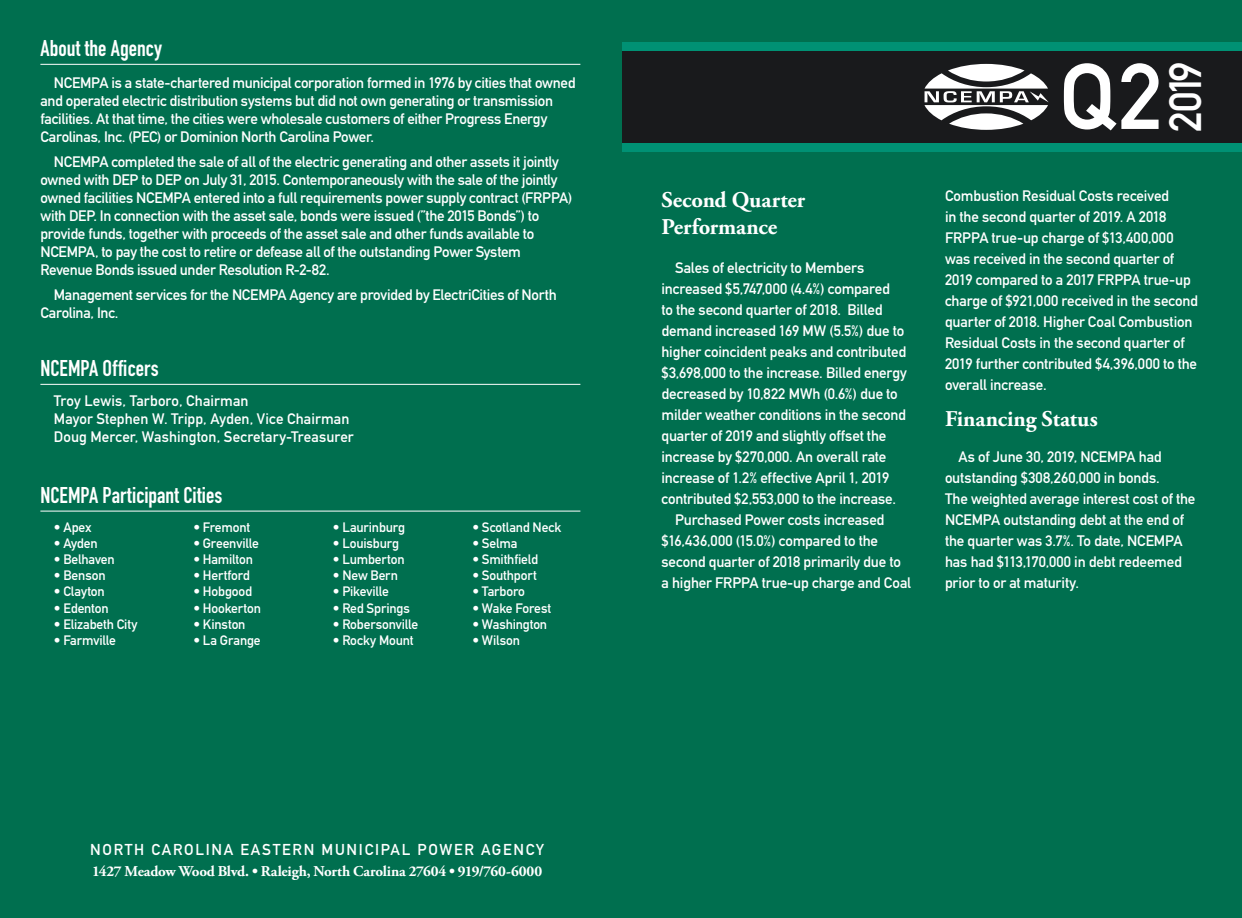
<style>
.page{position:relative;width:1242px;height:918px;background:#fff}
.page>*{position:absolute;margin:0;border:0;box-sizing:border-box;transform-origin:0 0}
.t1{font:91.5px "DIN Mittelschrift Std";color:#fff}
.t2{font:44.7px "DIN Mittelschrift Std";color:#fff;scale:.95 1}
.t3{font:22.5px "DIN Engschrift Std";color:#fff}
.t4{font:700 22.5px/27px "Adobe Garamond Pro";letter-spacing:-.005em;color:#fff}
.t5{font:15.6px "DIN Mittelschrift Std";letter-spacing:.11em;color:#fff}
.t6{font:15px/21px "DIN Mittelschrift Std";letter-spacing:-.015em;color:#fff}
.t7{font:15px/18px "DIN Mittelschrift Std";letter-spacing:.005em;color:#fff}
.t8{font:700 15px "Adobe Garamond Pro";letter-spacing:-.015em;color:#fff}
.t9{font:13.5px "DIN Mittelschrift Std";letter-spacing:-.01em;color:#fff}
</style>
<div class="page">
<div style="left:0;top:0;width:623px;height:918px;background:#006f4f"></div>
<hr style="left:40px;top:384px;width:540px;height:1px;background:#fff">
<hr style="left:40px;top:511px;width:540px;height:1px;background:#fff">
<div style="left:619px;top:0;width:623px;height:918px;background:#006f4f"></div>
<hr style="left:40px;top:64px;width:540px;height:1px;background:#fff">
<div style="left:622px;top:45px;width:620px;height:105px;background:#191a1c"></div>
<div style="left:622px;top:42px;width:620px;height:8px;background:#009174"></div>
<div style="left:622px;top:143px;width:620px;height:8px;background:#009174"></div>
<svg style="left:924px;top:64px;width:125px;height:66px"></svg>
<h3 class="t3" style="left:40px;top:35px;width:123px">About the Agency</h3>
<p class="t6" style="left:40px;top:74px;width:537px;line-height:18px;text-indent:14px">NCEMPA is a state-chartered municipal corporation formed in 1976 by cities that owned and operated electric distribution systems but did not own generating or transmission facilities. At that time, the cities were wholesale customers of either Progress Energy Carolinas, Inc. (PEC) or Dominion North Carolina Power.</p>
<p class="t6" style="left:40px;top:153px;width:534px;line-height:18px;text-indent:14px">NCEMPA completed the sale of all of the electric generating and other assets it jointly owned with DEP to DEP on July 31, 2015. Contemporaneously with the sale of the jointly owned facilities NCEMPA entered into a full requirements power supply contract (FRPPA) with DEP. In connection with the asset sale, bonds were issued (”the 2015 Bonds”) to provide funds, together with proceeds of the asset sale and other funds available to NCEMPA, to pay the cost to retire or defease all of the outstanding Power System Revenue Bonds issued under Resolution R-2-82.</p>
<p class="t6" style="left:40px;top:285px;width:518px;line-height:18px;text-indent:14px">Management services for the NCEMPA Agency are provided by ElectriCities of North<br>Carolina, Inc.</p>
<h3 class="t3" style="left:40px;top:355px;width:120px">NCEMPA Officers</h3>
<p class="t7" style="left:54px;top:392px;width:301px">Troy Lewis, Tarboro, Chairman<br>Mayor Stephen W. Tripp, Ayden, Vice Chairman<br>Doug Mercer, Washington, Secretary-Treasurer</p>
<h3 class="t3" style="left:40px;top:482px;width:184px">NCEMPA Participant Cities</h3>
<p class="t9" style="left:54px;top:519px;width:39px">• Apex</p>
<p class="t9" style="left:54px;top:535px;width:45px">• Ayden</p>
<p class="t9" style="left:54px;top:551px;width:62px">• Belhaven</p>
<p class="t9" style="left:54px;top:568px;width:53px">• Benson</p>
<p class="t9" style="left:54px;top:584px;width:52px">• Clayton</p>
<p class="t9" style="left:54px;top:600px;width:56px">• Edenton</p>
<p class="t9" style="left:54px;top:616px;width:85px">• Elizabeth City</p>
<p class="t9" style="left:54px;top:632px;width:64px">• Farmville</p>
<p class="t9" style="left:193px;top:519px;width:58px">• Fremont</p>
<p class="t9" style="left:193px;top:535px;width:67px">• Greenville</p>
<p class="t9" style="left:193px;top:551px;width:61px">• Hamilton</p>
<p class="t9" style="left:193px;top:568px;width:58px">• Hertford</p>
<p class="t9" style="left:193px;top:584px;width:60px">• Hobgood</p>
<p class="t9" style="left:193px;top:600px;width:69px">• Hookerton</p>
<p class="t9" style="left:193px;top:616px;width:54px">• Kinston</p>
<p class="t9" style="left:193px;top:632px;width:69px">• La Grange</p>
<p class="t9" style="left:333px;top:519px;width:74px">• Laurinburg</p>
<p class="t9" style="left:333px;top:535px;width:68px">• Louisburg</p>
<p class="t9" style="left:333px;top:551px;width:73px">• Lumberton</p>
<p class="t9" style="left:333px;top:568px;width:67px">• New Bern</p>
<p class="t9" style="left:333px;top:584px;width:58px">• Pikeville</p>
<p class="t9" style="left:333px;top:600px;width:78px">• Red Springs</p>
<p class="t9" style="left:333px;top:616px;width:87px">• Robersonville</p>
<p class="t9" style="left:333px;top:632px;width:82px">• Rocky Mount</p>
<p class="t9" style="left:472px;top:519px;width:90px">• Scotland Neck</p>
<p class="t9" style="left:472px;top:535px;width:47px">• Selma</p>
<p class="t9" style="left:472px;top:551px;width:67px">• Smithfield</p>
<p class="t9" style="left:472px;top:568px;width:66px">• Southport</p>
<p class="t9" style="left:472px;top:584px;width:54px">• Tarboro</p>
<p class="t9" style="left:472px;top:600px;width:80px">• Wake Forest</p>
<p class="t9" style="left:472px;top:616px;width:76px">• Washington</p>
<p class="t9" style="left:472px;top:632px;width:49px">• Wilson</p>
<p class="t5" style="left:90px;top:841px;width:455px">NORTH CAROLINA EASTERN MUNICIPAL POWER AGENCY</p>
<p class="t8" style="left:92px;top:863px;width:452px">1427 Meadow Wood Blvd. • Raleigh, North Carolina 27604 • 919/760-6000</p>
<h3 class="t4" style="left:662px;top:187px;width:145px">Second Quarter<br>Performance</h3>
<p class="t6" style="left:675px;top:257px;width:191px">Sales of electricity to Members</p>
<p class="t6" style="left:662px;top:278px;width:230px">increased $5,747,000 (4.4%) compared</p>
<p class="t6" style="left:662px;top:299px;width:222px">to the second quarter of 2018. Billed</p>
<p class="t6" style="left:662px;top:320px;width:244px">demand increased 169 MW (5.5%) due to</p>
<p class="t6" style="left:662px;top:341px;width:246px">higher coincident peaks and contributed</p>
<p class="t6" style="left:662px;top:362px;width:247px">$3,698,000 to the increase. Billed energy</p>
<p class="t6" style="left:662px;top:383px;width:238px">decreased by 10,822 MWh (0.6%) due to</p>
<p class="t6" style="left:662px;top:404px;width:246px">milder weather conditions in the second</p>
<p class="t6" style="left:662px;top:425px;width:226px">quarter of 2019 and slightly offset the</p>
<p class="t6" style="left:662px;top:446px;width:226px">increase by $270,000. An overall rate</p>
<p class="t6" style="left:662px;top:467px;width:229px">increase of 1.2% effective April 1, 2019</p>
<p class="t6" style="left:662px;top:488px;width:236px">contributed $2,553,000 to the increase.</p>
<p class="t6" style="left:675px;top:509px;width:211px">Purchased Power costs increased</p>
<p class="t6" style="left:662px;top:530px;width:218px">$16,436,000 (15.0%) compared to the</p>
<p class="t6" style="left:662px;top:551px;width:241px">second quarter of 2018 primarily due to</p>
<p class="t6" style="left:662px;top:572px;width:251px">a higher FRPPA true-up charge and Coal</p>
<h1 class="t1" style="left:1059px;top:43px;width:105px">Q2</h1>
<h2 class="t2" style="left:1159px;top:132px;width:75px;rotate:-90deg">2019</h2>
<p class="t6" style="left:945px;top:185px;width:255px">Combustion Residual Costs received<br>in the second quarter of 2019. A 2018<br>FRPPA true-up charge of $13,400,000 was received in the second quarter of 2019 compared to a 2017 FRPPA true-up charge of $921,000 received in the second quarter of 2018. Higher Coal Combustion Residual Costs in the second quarter of 2019 further contributed $4,396,000 to the overall increase.</p>
<h3 class="t4" style="left:945px;top:406px;width:154px">Financing Status</h3>
<p class="t6" style="left:945px;top:446px;width:252px;text-indent:14px">As of June 30, 2019, NCEMPA had outstanding $308,260,000 in bonds.<br>The weighted average interest cost of the NCEMPA outstanding debt at the end of the quarter was 3.7%. To date, NCEMPA has had $113,170,000 in debt redeemed prior to or at maturity.</p>
</div>
